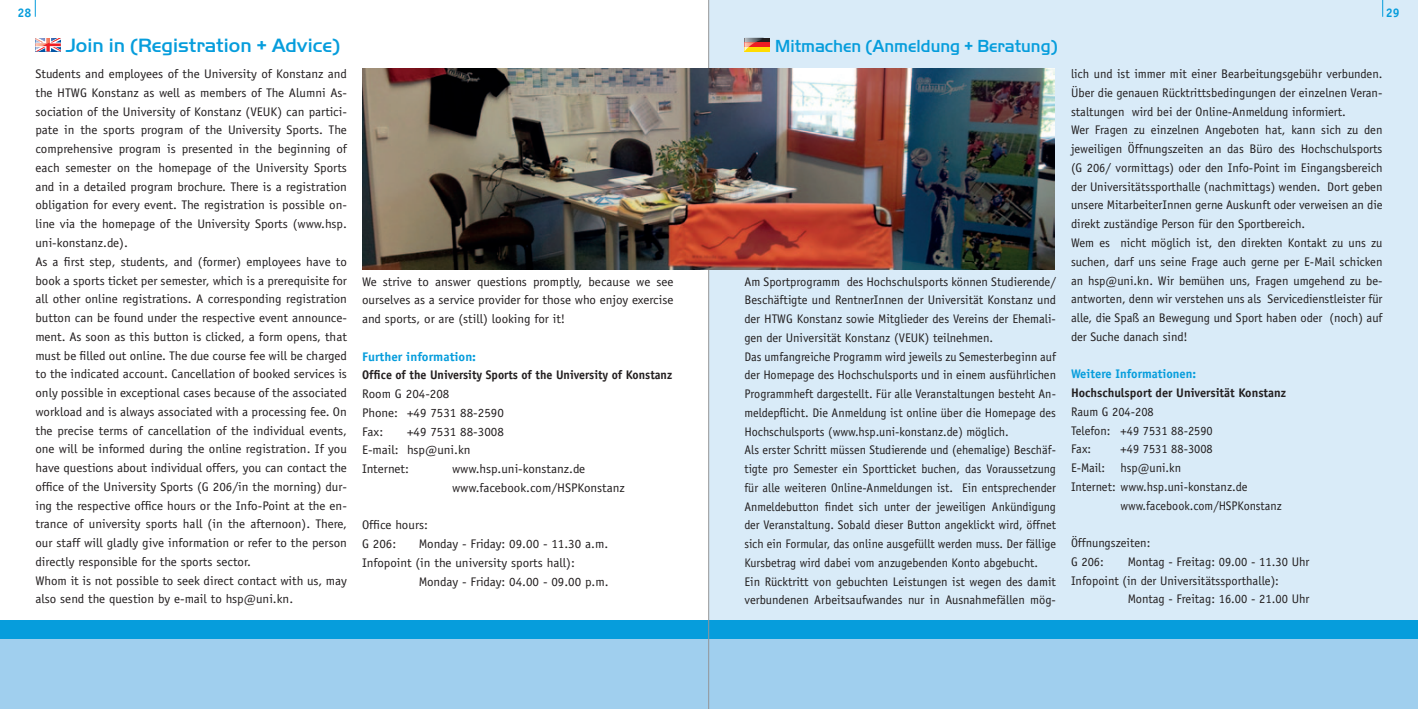
<style>
.page{position:relative;width:1418px;height:709px;background:#fff}
.page>*{position:absolute;margin:0;border:0;box-sizing:border-box;transform-origin:0 0}
.t1{font:500 20px "Handel Gothic EF";color:#069ddc}
.t2{font:500 18.12px "Handel Gothic EF";color:#069ddc;scale:.95 1}
.t3{font:12.5px/18.8px "Officina Sans Std";color:#231f20}
.t4{font:12.5px/18.8px "Officina Sans Std";color:#231f20;scale:1.04 1}
.t5{font:700 12.5px "Officina Sans Std";color:#231f20;scale:.96 1}
.t6{font:700 12.5px "Officina Sans Std";color:#231f20}
.t7{font:700 12.5px "Officina Sans Std";color:#069ddc}
.t8{font:700 12.5px "Officina Sans Std";color:#069ddc;scale:1.04 1}
</style>
<div class="page">
<div style="left:709px;top:0;width:708px;height:629px;background:#d9ebf8"></div>
<div style="left:0;top:627px;width:1417px;height:82px;background:#a0cfee"></div>
<div style="left:0;top:619px;width:1417px;height:19px;background:#069ddc"></div>
<svg style="left:35px;top:0;width:1px;height:17px"></svg>
<svg style="left:1382px;top:0;width:1px;height:17px"></svg>
<hr style="left:708px;top:0;width:1px;height:709px;background:#939598">
<svg style="left:35px;top:38px;width:26px;height:13px"></svg>
<hr style="left:744px;top:38px;width:26px;height:4px;background:#231f20">
<hr style="left:744px;top:47px;width:26px;height:4px;background:#ffdc01">
<div style="left:744px;top:42px;width:26px;height:5px;background:#ee1d23"></div>
<img style="left:744px;top:38px;width:18px;height:4px">
<svg style="left:744px;top:42px;width:11px;height:9px"></svg>
<img style="left:362px;top:69px;width:692px;height:200px">
<p class="t7" style="left:17px;top:5px;width:15px">28</p>
<p class="t7" style="left:1385px;top:5px;width:15px">29</p>
<h1 class="t1" style="left:66px;top:33px;width:276px">Join in (Registration + Advice)</h1>
<h2 class="t2" style="left:775px;top:35px;width:299px">Mitmachen (Anmeldung + Beratung)</h2>
<p class="t4" style="left:35px;top:65px;width:301px">Students and employees of the University of Konstanz and the HTWG Konstanz as well as members of The Alumni As&shy;sociation of the University of Konstanz (VEUK) can partici&shy;pate in the sports program of the University Sports. The comprehensive program is presented in the beginning of each semester on the homepage of the University Sports and in a detailed program brochure. There is a registration obligation for every event. The registration is possible on&shy;line via the homepage of the University Sports (www.hsp. uni-konstanz.de).<br>As a first step, students, and (former) employees have to book a sports ticket per semester, which is a prerequisite for all other online registrations. A corresponding registration button can be found under the respective event announce&shy;ment. As soon as this button is clicked, a form opens, that must be filled out online. The due course fee will be charged to the indicated account. Cancellation of booked services is only possible in exceptional cases because of the associated workload and is always associated with a processing fee. On the precise terms of cancellation of the individual events, one will be informed during the online registration. If you have questions about individual offers, you can contact the office of the University Sports (G 206/in the morning) dur&shy;ing the respective office hours or the Info-Point at the en&shy;trance of university sports hall (in the afternoon). There, our staff will gladly give information or refer to the person directly responsible for the sports sector.<br>Whom it is not possible to seek direct contact with us, may also send the question by e-mail to hsp@uni.kn.</p>
<p class="t4" style="left:362px;top:272px;width:301px;text-align:justify">We strive to answer questions promptly, because we see ourselves as a service provider for those who enjoy exercise and sports, or are (still) looking for it!</p>
<p class="t8" style="left:362px;top:348px;width:111px">Further information:</p>
<p class="t5" style="left:362px;top:367px;width:324px">Office of the University Sports of the University of Konstanz</p>
<p class="t4" style="left:362px;top:384px;width:138px">Room G 204-208<br>Phone: +49 7531 88-2590<br>Fax:</p>
<p class="t4" style="left:362px;top:422px;width:138px;text-indent:45px">+49 7531 88-3008<br>E-mail: hsp@uni.kn<br>Internet:</p>
<p class="t4" style="left:452px;top:459px;width:168px">www.hsp.uni-konstanz.de www.facebook.com/HSPKonstanz</p>
<p class="t4" style="left:362px;top:516px;width:65px">Office hours:<br>G 206:</p>
<p class="t4" style="left:419px;top:534px;width:184px">Monday - Friday: 09.00 - 11.30 a.m.</p>
<p class="t4" style="left:362px;top:553px;width:206px">Infopoint (in the university sports hall):</p>
<p class="t4" style="left:419px;top:572px;width:184px">Monday - Friday: 04.00 - 09.00 p.m.</p>
<p class="t3" style="left:744px;top:272px;width:313px">Am Sportprogramm des Hochschulsports können Studierende/ Beschäftigte und RentnerInnen der Universität Konstanz und der HTWG Konstanz sowie Mitglieder des Vereins der Ehemali&shy;gen der Universität Konstanz (VEUK) teilnehmen.<br>Das umfangreiche Programm wird jeweils zu Semesterbeginn auf der Homepage des Hochschulsports und in einem ausführlichen Programmheft dargestellt. Für alle Veranstaltungen besteht An&shy;meldepflicht. Die Anmeldung ist online über die Homepage des Hochschulsports (www.hsp.uni-konstanz.de) möglich.<br>Als erster Schritt müssen Studierende und (ehemalige) Beschäf&shy;tigte pro Semester ein Sportticket buchen, das Voraussetzung für alle weiteren Online-Anmeldungen ist. Ein entsprechender Anmeldebutton findet sich unter der jeweiligen Ankündigung der Veranstaltung. Sobald dieser Button angeklickt wird, öffnet sich ein Formular, das online ausgefüllt werden muss. Der fällige Kursbetrag wird dabei vom anzugebenden Konto abgebucht.<br>Ein Rücktritt von gebuchten Leistungen ist wegen des damit verbundenen Arbeitsaufwandes nur in Ausnahmefällen mög-</p>
<p class="t3" style="left:1070px;top:65px;width:313px">lich und ist immer mit einer Bearbeitungsgebühr verbunden.<br>Über die genauen Rücktrittsbedingungen der einzelnen Veran&shy;staltungen wird bei der Online-Anmeldung informiert.<br>Wer Fragen zu einzelnen Angeboten hat, kann sich zu den jeweiligen Öffnungszeiten an das Büro des Hochschulsports (G 206/ vormittags) oder den Info-Point im Eingangsbereich der Universitätssporthalle (nachmittags) wenden. Dort geben unsere MitarbeiterInnen gerne Auskunft oder verweisen an die direkt zuständige Person für den Sportbereich.<br>Wem es nicht möglich ist, den direkten Kontakt zu uns zu suchen, darf uns seine Frage auch gerne per E-Mail schicken an hsp@uni.kn. Wir bemühen uns, Fragen umgehend zu be&shy;antworten, denn wir verstehen uns als Servicedienstleister für alle, die Spaß an Bewegung und Sport haben oder (noch) auf der Suche danach sind!</p>
<p class="t7" style="left:1070px;top:366px;width:127px">Weitere Informationen:</p>
<p class="t6" style="left:1070px;top:385px;width:216px">Hochschulsport der Universität Konstanz</p>
<p class="t3" style="left:1070px;top:402px;width:143px">Raum G 204-208<br>Telefon: +49 7531 88-2590<br>Fax:</p>
<p class="t3" style="left:1120px;top:440px;width:94px">+49 7531 88-3008</p>
<p class="t3" style="left:1070px;top:458px;width:112px">E-Mail: hsp@uni.kn</p>
<p class="t3" style="left:1070px;top:477px;width:178px">Internet: www.hsp.uni-konstanz.de</p>
<p class="t3" style="left:1120px;top:496px;width:163px">www.facebook.com/HSPKonstanz</p>
<p class="t3" style="left:1070px;top:533px;width:81px">Öffnungszeiten:<br>G 206:</p>
<p class="t3" style="left:1127px;top:552px;width:183px">Montag - Freitag: 09.00 - 11.30 Uhr</p>
<p class="t3" style="left:1070px;top:571px;width:209px">Infopoint (in der Universitätssporthalle):</p>
<p class="t3" style="left:1127px;top:590px;width:183px">Montag - Freitag: 16.00 - 21.00 Uhr</p>
</div>
